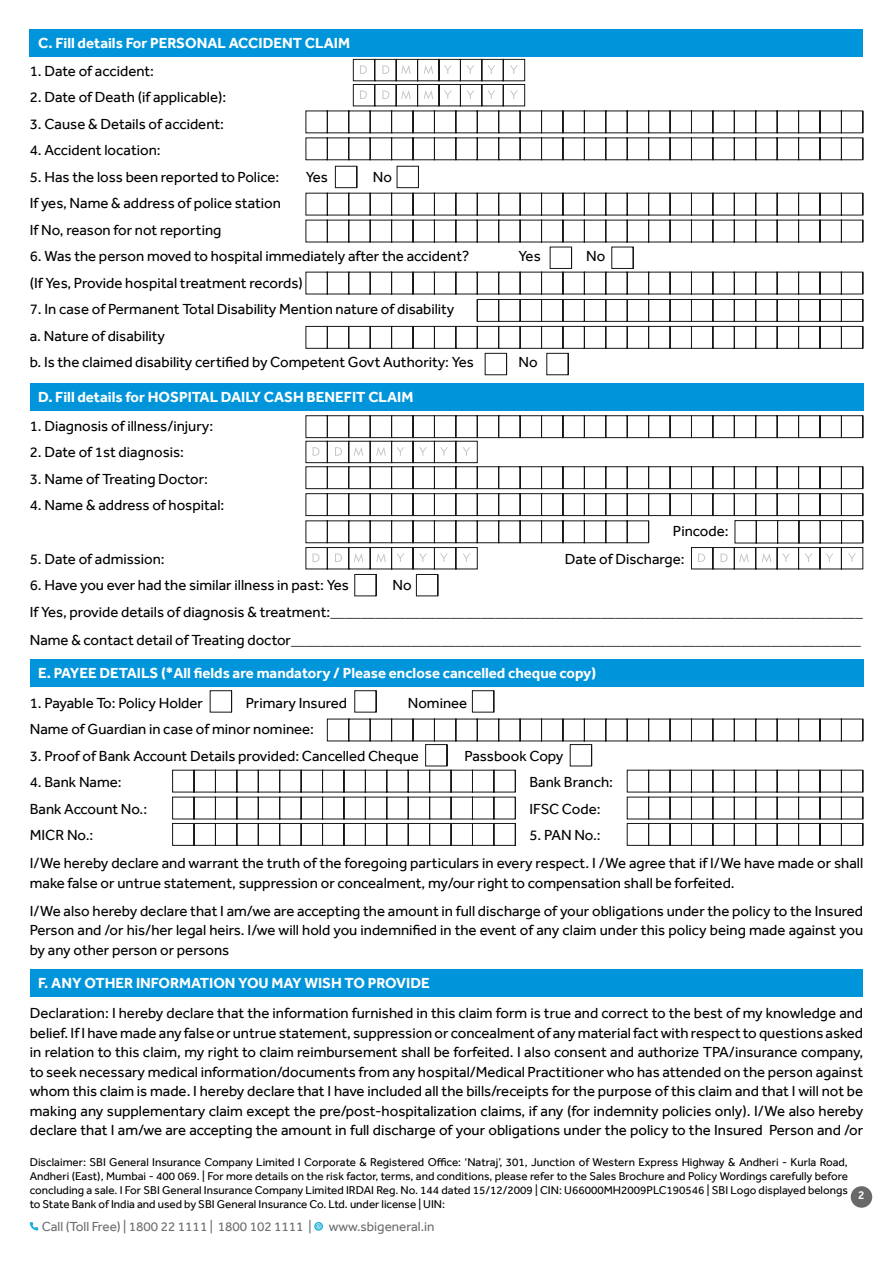
<style>
.page{position:relative;width:893px;height:1263px;background:#fff}
.page>*{position:absolute;margin:0;border:0;box-sizing:border-box;transform-origin:0 0}
.t1{font:15px/19.5px "Effra";color:#000}
.t2{font:700 15px "Effra";color:#fff}
.t3{font:13.5px "Effra";color:#6d6e71}
.t4{font:500 12px "Effra";color:#fff}
.t5{font:11.7px/14px "Effra";color:#000;text-align:justify}
</style>
<div class="page">
<svg style="left:30px;top:1222px;width:8px;height:8px"></svg>
<svg style="left:314px;top:1222px;width:9px;height:9px"></svg>
<svg style="left:316px;top:1223px;width:6px;height:6px"></svg>
<div style="left:851px;top:1186px;width:21px;height:22px;background:#686968;border-radius:50%"></div>
<div style="left:30px;top:30px;width:833px;height:27px;background:#0095da"></div>
<div style="left:30px;top:383px;width:833px;height:27px;background:#0095da"></div>
<div style="left:30px;top:660px;width:833px;height:27px;background:#0095da"></div>
<div style="left:30px;top:969px;width:832px;height:27px;background:#0095da"></div>
<svg style="left:172px;top:690px;width:692px;height:156px"></svg>
<svg style="left:305px;top:59px;width:559px;height:316px"></svg>
<svg style="left:305px;top:415px;width:559px;height:182px"></svg>
<p class="t2" style="left:38px;top:34px;width:313px">C. Fill details For PERSONAL ACCIDENT CLAIM</p>
<p class="t1" style="left:30px;top:61px;width:126px">1. Date of accident:</p>
<p class="t1" style="left:30px;top:87px;width:198px">2. Date of Death (if applicable):</p>
<p class="t1" style="left:30px;top:114px;width:196px">3. Cause &amp; Details of accident:</p>
<p class="t1" style="left:30px;top:140px;width:132px">4. Accident location:</p>
<p class="t1" style="left:30px;top:167px;width:251px">5. Has the loss been reported to Police:</p>
<p class="t1" style="left:306px;top:167px;width:24px">Yes</p>
<p class="t1" style="left:373px;top:167px;width:21px">No</p>
<p class="t1" style="left:30px;top:190px;width:253px;line-height:26.5px">If yes, Name &amp; address of police station<br>If No, reason for not reporting</p>
<p class="t1" style="left:30px;top:246px;width:441px">6. Was the person moved to hospital immediately after the accident?</p>
<p class="t1" style="left:518px;top:246px;width:24px">Yes</p>
<p class="t1" style="left:586px;top:246px;width:21px">No</p>
<p class="t1" style="left:30px;top:273px;width:275px">(If Yes, Provide hospital treatment records)</p>
<p class="t1" style="left:30px;top:296px;width:446px;line-height:26.5px">7. In case of Permanent Total Disability Mention nature of disability<br>a. Nature of disability<br>b. Is the claimed disability certified by Competent Govt Authority: Yes</p>
<p class="t1" style="left:518px;top:352px;width:21px">No</p>
<p class="t2" style="left:38px;top:388px;width:377px">D. Fill details for HOSPITAL DAILY CASH BENEFIT CLAIM</p>
<p class="t1" style="left:30px;top:416px;width:185px">1. Diagnosis of illness/injury:</p>
<p class="t1" style="left:30px;top:442px;width:156px">2. Date of 1st diagnosis:</p>
<p class="t1" style="left:30px;top:469px;width:180px">3. Name of Treating Doctor:</p>
<p class="t1" style="left:30px;top:495px;width:196px">4. Name &amp; address of hospital:</p>
<p class="t1" style="left:673px;top:521px;width:57px">Pincode:</p>
<p class="t1" style="left:30px;top:549px;width:137px">5. Date of admission:</p>
<p class="t1" style="left:565px;top:549px;width:121px">Date of Discharge:</p>
<p class="t1" style="left:30px;top:575px;width:321px">6. Have you ever had the similar illness in past: Yes</p>
<p class="t1" style="left:30px;top:572px;width:835px;line-height:26.5px;text-indent:363px">No<br>If Yes, provide details of diagnosis &amp; treatment:_______________________________________________________________________</p>
<p class="t1" style="left:30px;top:630px;width:833px">Name &amp; contact detail of Treating doctor____________________________________________________________________________</p>
<p class="t2" style="left:38px;top:664px;width:560px">E. PAYEE DETAILS (*All fields are mandatory / Please enclose cancelled cheque copy)</p>
<p class="t1" style="left:30px;top:692px;width:175px">1. Payable To: Policy Holder</p>
<p class="t1" style="left:246px;top:692px;width:103px">Primary Insured</p>
<p class="t1" style="left:408px;top:692px;width:61px">Nominee</p>
<p class="t1" style="left:30px;top:719px;width:286px">Name of Guardian in case of minor nominee:</p>
<p class="t1" style="left:30px;top:746px;width:391px">3. Proof of Bank Account Details provided: Cancelled Cheque</p>
<p class="t1" style="left:464px;top:746px;width:100px">Passbook Copy</p>
<p class="t1" style="left:30px;top:772px;width:93px">4. Bank Name:</p>
<p class="t1" style="left:529px;top:772px;width:85px">Bank Branch:</p>
<p class="t1" style="left:30px;top:799px;width:119px">Bank Account No.:</p>
<p class="t1" style="left:529px;top:799px;width:73px">IFSC Code:</p>
<p class="t1" style="left:30px;top:825px;width:65px">MICR No.:</p>
<p class="t1" style="left:30px;top:821px;width:835px;line-height:28px;text-indent:500px">5. PAN No.:<br>I/We hereby declare and warrant the truth of the foregoing particulars in every respect. I /We agree that if I/We have made or shall</p>
<p class="t1" style="left:30px;top:868px;width:835px;line-height:28px">make false or untrue statement, suppression or concealment, my/our right to compensation shall be forfeited.<br>I/We also hereby declare that I am/we are accepting the amount in full discharge of your obligations under the policy to the Insured</p>
<p class="t1" style="left:30px;top:920px;width:835px">Person and /or his/her legal heirs. I/we will hold you indemnified in the event of any claim under this policy being made against you by any other person or persons</p>
<p class="t2" style="left:38px;top:974px;width:393px">F. ANY OTHER INFORMATION YOU MAY WISH TO PROVIDE</p>
<p class="t1" style="left:30px;top:1003px;width:835px;text-align:justify">Declaration: I hereby declare that the information furnished in this claim form is true and correct to the best of my knowledge and belief. If I have made any false or untrue statement, suppression or concealment of any material fact with respect to questions asked in relation to this claim, my right to claim reimbursement shall be forfeited. I also consent and authorize TPA/insurance company, to seek necessary medical information/documents from any hospital/Medical Practitioner who has attended on the person against whom this claim is made. I hereby declare that I have included all the bills/receipts for the purpose of this claim and that I will not be making any supplementary claim except the pre/post-hospitalization claims, if any (for indemnity policies only). I/We also hereby declare that I am/we are accepting the amount in full discharge of your obligations under the policy to the Insured Person and /or</p>
<p class="t5" style="left:30px;top:1155px;width:820px">Disclaimer: SBI General Insurance Company Limited I Corporate &amp; Registered Office: ‘Natraj’, 301, Junction of Western Express Highway &amp; Andheri - Kurla Road, Andheri (East), Mumbai - 400 069. | For more details on the risk factor, terms, and conditions, please refer to the Sales Brochure and Policy Wordings carefully before concluding a sale. I For SBI General Insurance Company Limited IRDAI Reg. No. 144 dated 15/12/2009 | CIN: U66000MH2009PLC190546 | SBI Logo displayed belongs to State Bank of India and used by SBI General Insurance Co. Ltd. under license | UIN:</p>
<p class="t3" style="left:42px;top:1218px;width:271px">Call (Toll Free) | 1800 22 1111 | 1800 102 1111 |</p>
<p class="t3" style="left:329px;top:1218px;width:107px">www.sbigeneral.in</p>
<p class="t4" style="left:858px;top:1188px;width:14px">2<sup>1</sup></p>
</div>
